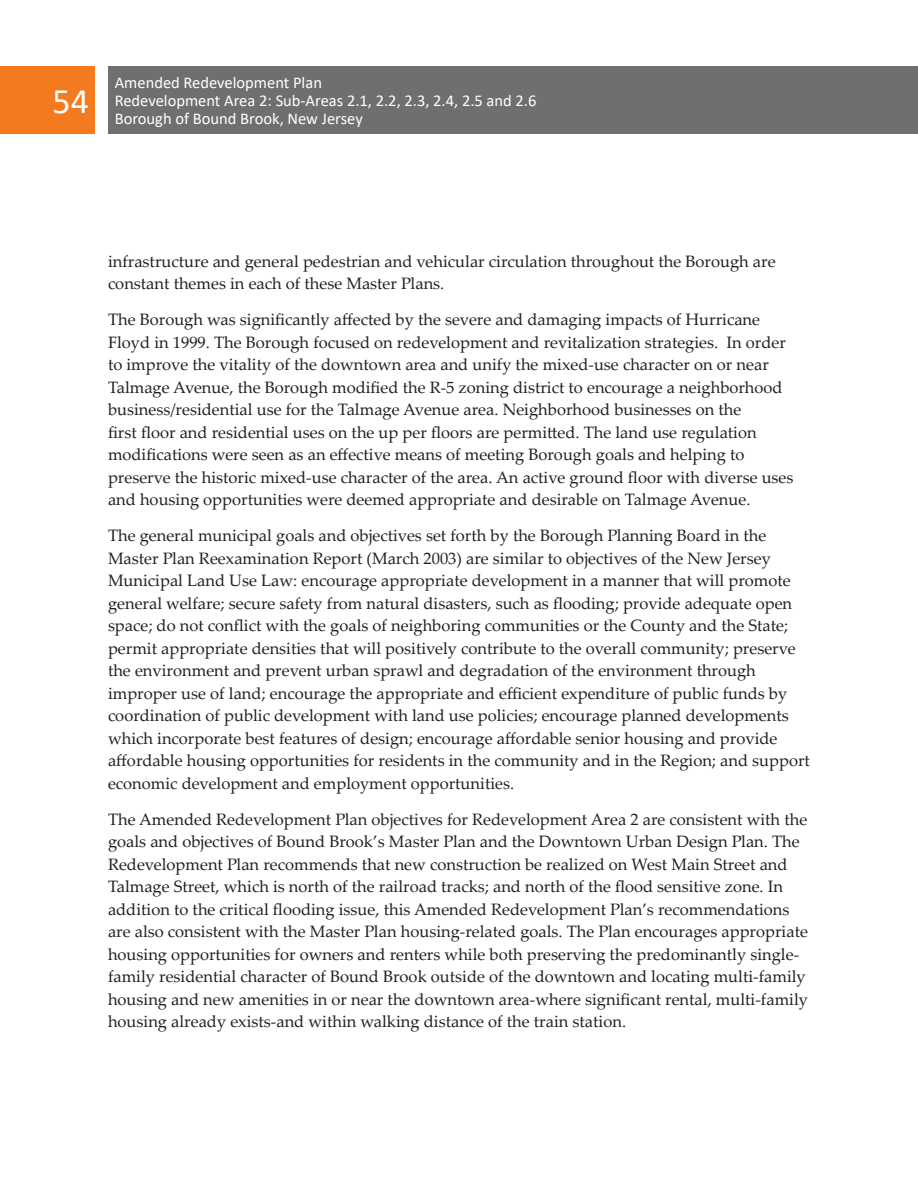
<style>
.page{position:relative;width:918px;height:1188px;background:#fff}
.page>*{position:absolute;margin:0;border:0;box-sizing:border-box;transform-origin:0 0}
.t1{font:36px "Calibri";color:#fff}
.t2{font:16.5px/22.5px "Palatino Linotype";color:#231f20}
.t3{font:16.5px/18px "Calibri";color:#fff}
</style>
<div class="page">
<div style="left:108px;top:66px;width:810px;height:68px;background:#6d6f71"></div>
<div style="left:0;top:66px;width:94px;height:68px;background:#f47a20"></div>
<p class="t1" style="left:53px;top:76px;width:38px">54</p>
<p class="t3" style="left:115px;top:73px;width:423px">Amended Redevelopment Plan<br>Redevelopment Area 2: Sub-Areas 2.1, 2.2, 2.3, 2.4, 2.5 and 2.6<br>Borough of Bound Brook, New Jersey</p>
<p class="t2" style="left:108px;top:249px;width:669px">infrastructure and general pedestrian and vehicular circulation throughout the Borough are constant themes in each of these Master Plans.</p>
<p class="t2" style="left:108px;top:308px;width:687px">The Borough was significantly affected by the severe and damaging impacts of Hurricane Floyd in 1999. The Borough focused on redevelopment and revitalization strategies. In order to improve the vitality of the downtown area and unify the mixed-use character on or near Talmage Avenue, the Borough modified the R-5 zoning district to encourage a neighborhood business/residential use for the Talmage Avenue area. Neighborhood businesses on the<br>first floor and residential uses on the up per floors are permitted. The land use regulation modifications were seen as an effective means of meeting Borough goals and helping to preserve the historic mixed-use character of the area. An active ground floor with diverse uses and housing opportunities were deemed appropriate and desirable on Talmage Avenue.</p>
<p class="t2" style="left:108px;top:524px;width:703px">The general municipal goals and objectives set forth by the Borough Planning Board in the Master Plan Reexamination Report (March 2003) are similar to objectives of the New Jersey Municipal Land Use Law: encourage appropriate development in a manner that will promote general welfare; secure safety from natural disasters, such as flooding; provide adequate open space; do not conflict with the goals of neighboring communities or the County and the State; permit appropriate densities that will positively contribute to the overall community; preserve the environment and prevent urban sprawl and degradation of the environment through improper use of land; encourage the appropriate and efficient expenditure of public funds by coordination of public development with land use policies; encourage planned developments which incorporate best features of design; encourage affordable senior housing and provide affordable housing opportunities for residents in the community and in the Region; and support economic development and employment opportunities.</p>
<p class="t2" style="left:108px;top:807px;width:702px">The Amended Redevelopment Plan objectives for Redevelopment Area 2 are consistent with the goals and objectives of Bound Brook’s Master Plan and the Downtown Urban Design Plan. The Redevelopment Plan recommends that new construction be realized on West Main Street and Talmage Street, which is north of the railroad tracks; and north of the flood sensitive zone. In addition to the critical flooding issue, this Amended Redevelopment Plan’s recommendations are also consistent with the Master Plan housing-related goals. The Plan encourages appropriate housing opportunities for owners and renters while both preserving the predominantly single&shy;family residential character of Bound Brook outside of the downtown and locating multi-family housing and new amenities in or near the downtown area-where significant rental, multi-family housing already exists-and within walking distance of the train station.</p>
</div>
